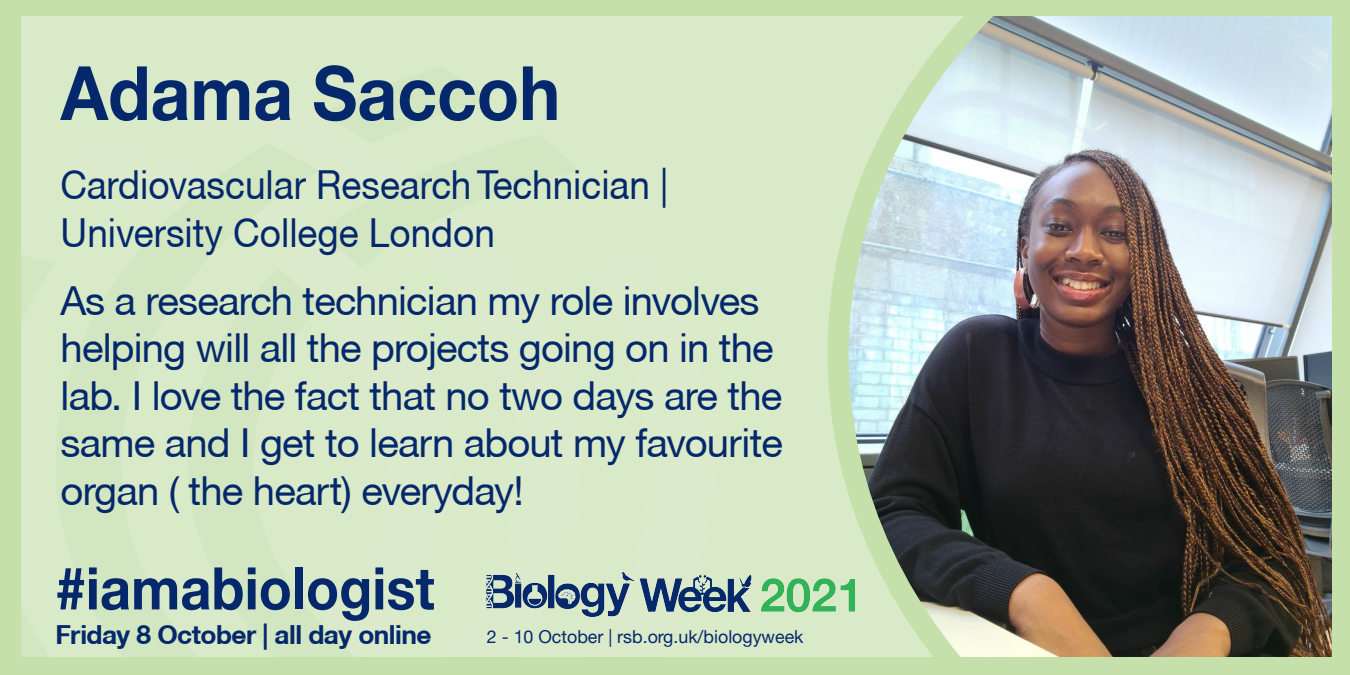
<style>
.page{position:relative;width:1350px;height:675px;background:#fff}
.page>*{position:absolute;margin:0;border:0;box-sizing:border-box;transform-origin:0 0}
.t1{font:700 75px "Helvetica Neue CE";color:#04286b;scale:.93 1}
.t2{font:700 58.75px "Helvetica Neue CE";color:#04286b;scale:.92 1}
.t3{font:40px/47.5px "Helvetica Neue CE";letter-spacing:-.02em;color:#04286b}
.t4{font:40px/47.5px "Helvetica Neue CE";color:#04286b;scale:.93 1}
.t5{font:27.5px "Helvetica Neue";color:#04286b}
.t6{font:700 26.25px "Helvetica Neue CE";letter-spacing:-.02em;color:#04286b}
.t7{font:17.88px "Helvetica Neue";color:#04286b}
</style>
<div class="page">
<div style="left:0;top:0;width:1015px;height:675px;background:#d9eac8"></div>
<svg style="left:20px;top:250px;width:35px;height:408px"></svg>
<img style="left:827px;top:16px;width:506px;height:642px">
<div style="left:0;top:0;width:1350px;height:16px;background:#c5e0aa"></div>
<div style="left:0;top:658px;width:1350px;height:17px;background:#c5e0aa"></div>
<div style="left:1333px;top:0;width:17px;height:675px;background:#c5e0aa"></div>
<img style="left:487px;top:573px;width:368px;height:44px">
<div style="left:0;top:0;width:20px;height:675px;background:#c5e0aa"></div>
<h1 class="t1" style="left:61px;top:47px;width:539px">Adama Saccoh</h1>
<p class="t4" style="left:61px;top:162px;width:655px">Cardiovascular Research Technician |<br>University College London</p>
<p class="t3" style="left:61px;top:277px;width:724px">As a research technician my role involves helping will all the projects going on in the lab. I love the fact that no two days are the same and I get to learn about my favourite organ ( the heart) everyday!</p>
<h2 class="t2" style="left:56px;top:552px;width:414px">#iamabiologist</h2>
<p class="t5" style="left:56px;top:607px;width:490px">2 - 10 October | rsb.org.uk/biologyweek</p>
<p class="t6" style="left:56px;top:618px;width:377px">Friday 8 October | all day online</p>
<p class="t7" style="left:487px;top:626px;width:318px">2 - 10 October | rsb.org.uk/biologyweek</p>
</div>
